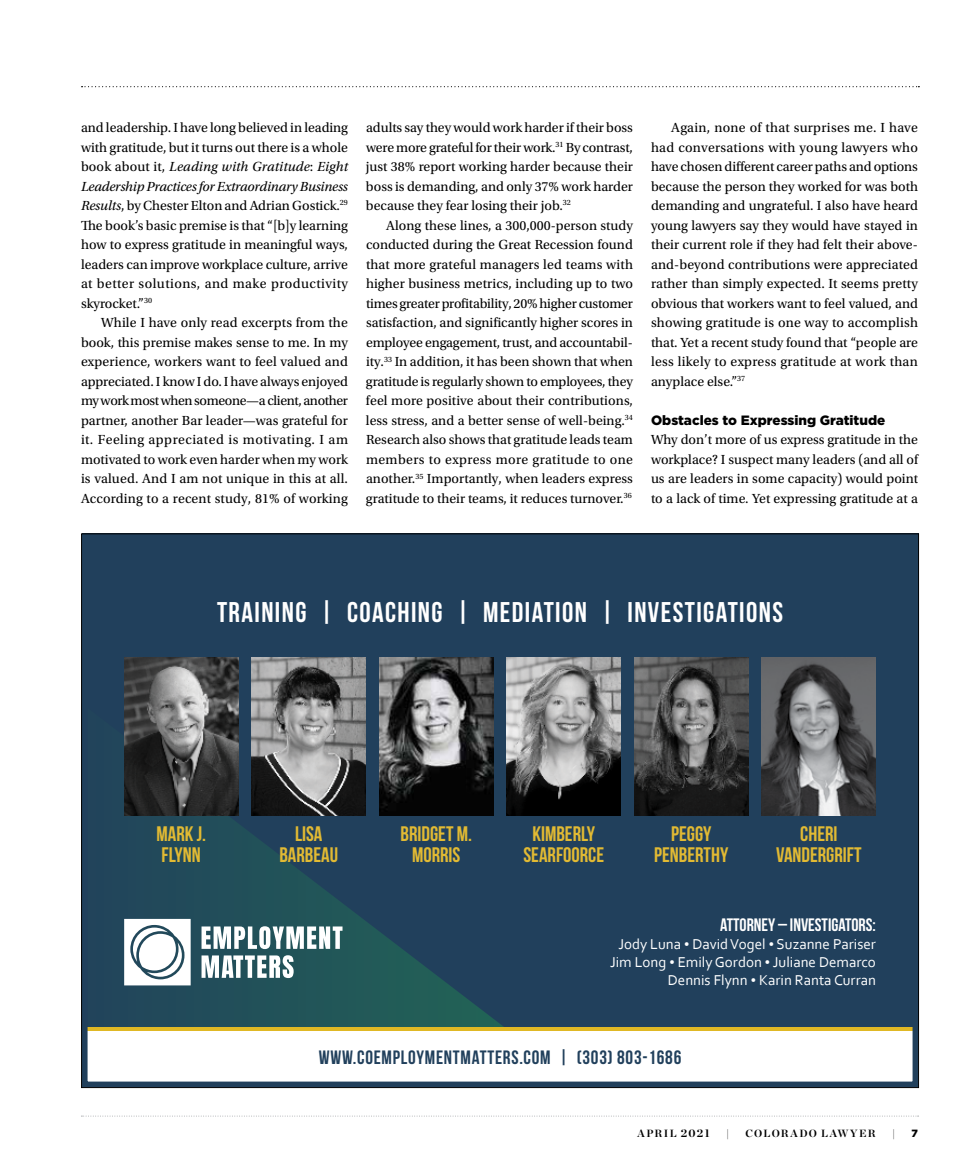
<style>
.page{position:relative;width:972px;height:1175px;background:#fff}
.page>*{position:absolute;margin:0;border:0;box-sizing:border-box;transform-origin:0 0}
.t1{font:28.5px "Bebas Neue";letter-spacing:.05em;color:#fff}
.t2{font:21px/21px "Bebas Neue";color:#e2ba33;text-align:center}
.t3{font:19.35px "Bebas Neue";letter-spacing:.04em;color:#21405c}
.t4{font:18px "Bebas Neue";color:#fff}
.t5{font:15px/18px "Corbel";color:#fff;text-align:right}
.t6{font:13.8px/19.5px "Utopia Std";color:#000;text-align:justify}
.t7{font:900 13.5px "Gotham";color:#000}
.t8{font:700 10.5px "Chronicle Display";letter-spacing:.125em;color:#000}
.t9{font:900 10.5px "Gotham";color:#000}
.s1{font-style:italic}
.s2{font-size:12px}
.s3{font-size:11.25px}
</style>
<div class="page">
<svg style="left:81px;top:1115px;width:838px;height:1px"></svg>
<svg style="left:82px;top:86px;width:837px;height:1px"></svg>
<div style="left:82px;top:534px;width:837px;height:494px;background:#21405c"></div>
<svg style="left:124px;top:703px;width:383px;height:324px"></svg>
<hr style="left:82px;top:1027px;width:837px;height:3px;background:#e0b824">
<div style="left:82px;top:534px;width:837px;height:553px;border:6px solid #21405c"></div>
<svg style="left:202px;top:955px;width:92px;height:23px;background:#a9bbbe"></svg>
<svg style="left:202px;top:926px;width:141px;height:23px;background:#a4b8bb"></svg>
<svg style="left:124px;top:919px;width:67px;height:66px;background:#d9e0e3"></svg>
<img style="left:379px;top:658px;width:114px;height:157px">
<img style="left:124px;top:658px;width:114px;height:157px">
<img style="left:507px;top:658px;width:114px;height:157px">
<img style="left:634px;top:658px;width:114px;height:157px">
<img style="left:762px;top:658px;width:114px;height:157px">
<img style="left:252px;top:658px;width:114px;height:157px">
<p class="t6" style="left:81px;top:118px;width:269px">and leadership. I have long believed in leading with gratitude, but it turns out there is a whole book about it, <span class="s1">Leading with Gratitude</span>: <span class="s1">Eight Leadership Practices for Extraordinary Business Results</span>, by Chester Elton and Adrian Gostick.<sup>29<br></sup>The book’s basic premise is that “[b]y learning how to express gratitude in meaningful ways, leaders can improve workplace culture, arrive at better solutions, and make productivity skyrocket.”<sup>30</sup></p>
<p class="t6" style="left:81px;top:313px;width:269px;text-indent:20px">While I have only read excerpts from the book, this premise makes sense to me. In my experience, workers want to feel valued and appreciated. I know I do. I have always enjoyed my work most when someone—a client, another partner, another Bar leader—was grateful for it. Feeling appreciated is motivating. I am motivated to work even harder when my work is valued. And I am not unique in this at all.<br>According to a recent study, 81% of working</p>
<p class="t6" style="left:366px;top:118px;width:269px">adults say they would work harder if their boss were more grateful for their work.<sup>31</sup> By contrast, just 38% report working harder because their boss is demanding, and only 37% work harder because they fear losing their job.<sup>32</sup></p>
<p class="t6" style="left:366px;top:216px;width:269px;text-indent:20px">Along these lines, a 300,000-person study conducted during the Great Recession found that more grateful managers led teams with higher business metrics, including up to two times greater profitability, 20% higher customer satisfaction, and significantly higher scores in employee engagement, trust, and accountabil&shy;ity.<sup>33</sup> In addition, it has been shown that when gratitude is regularly shown to employees, they feel more positive about their contributions, less stress, and a better sense of well-being.<sup>34<br></sup>Research also shows that gratitude leads team members to express more gratitude to one another.<sup>35</sup> Importantly, when leaders express gratitude to their teams, it reduces turnover.<sup>36</sup></p>
<p class="t6" style="left:651px;top:118px;width:269px;text-indent:20px">Again, none of that surprises me. I have had conversations with young lawyers who have chosen different career paths and options because the person they worked for was both demanding and ungrateful. I also have heard young lawyers say they would have stayed in their current role if they had felt their above&shy;and-beyond contributions were appreciated rather than simply expected. It seems pretty obvious that workers want to feel valued, and showing gratitude is one way to accomplish that. Yet a recent study found that “people are less likely to express gratitude at work than anyplace else.”<sup>37</sup></p>
<p class="t7" style="left:651px;top:410px;width:236px">Obstacles to Expressing Gratitude</p>
<p class="t6" style="left:651px;top:430px;width:269px">Why don’t more of us express gratitude in the workplace? I suspect many leaders (and all of us are leaders in some capacity) would point to a lack of time. Yet expressing gratitude at a</p>
<h1 class="t1" style="left:217px;top:596px;width:567px">TRAINING | COACHING | MEDIATION | INVESTIGATIONS</h1>
<h2 class="t2" style="left:157px;top:822px;width:51px;text-align:left">MARK J.<br>FLYNN</h2>
<h2 class="t2" style="left:279px;top:822px;width:60px">LISA<br>BARBEAU</h2>
<h2 class="t2" style="left:401px;top:822px;width:73px">BRIDGET M.<br>MORRIS</h2>
<h2 class="t2" style="left:523px;top:822px;width:82px">KIMBERLY<br>SEARFOORCE</h2>
<h2 class="t2" style="left:654px;top:822px;width:76px">PEGGY<br>PENBERTHY</h2>
<h2 class="t2" style="left:776px;top:822px;width:87px">CHERI<br>VANDERGRIFT</h2>
<h3 class="t4" style="left:720px;top:915px;width:157px">ATTORNEY – INVESTIGATORS:</h3>
<p class="t5" style="left:610px;top:934px;width:267px">Jody Luna <span class="s2">•</span> David Vogel <span class="s2">•</span> Suzanne Pariser<br>Jim Long <span class="s2">•</span> Emily Gordon <span class="s2">•</span> Juliane Demarco<br>Dennis Flynn <span class="s2">•</span> Karin Ranta Curran</p>
<h3 class="t3" style="left:319px;top:1046px;width:364px">WWW.COEMPLOYMENTMATTERS.COM | (303) 803-1686</h3>
<p class="t8" style="left:637px;top:1125px;width:74px">APRIL <span class="s3">2021</span></p>
<p class="t8" style="left:726px;top:1125px;width:5px">|</p>
<p class="t8" style="left:746px;top:1125px;width:132px">COLORADO LAWYER</p>
<p class="t8" style="left:892px;top:1125px;width:5px">|</p>
<p class="t9" style="left:912px;top:1126px;width:8px">7</p>
</div>
